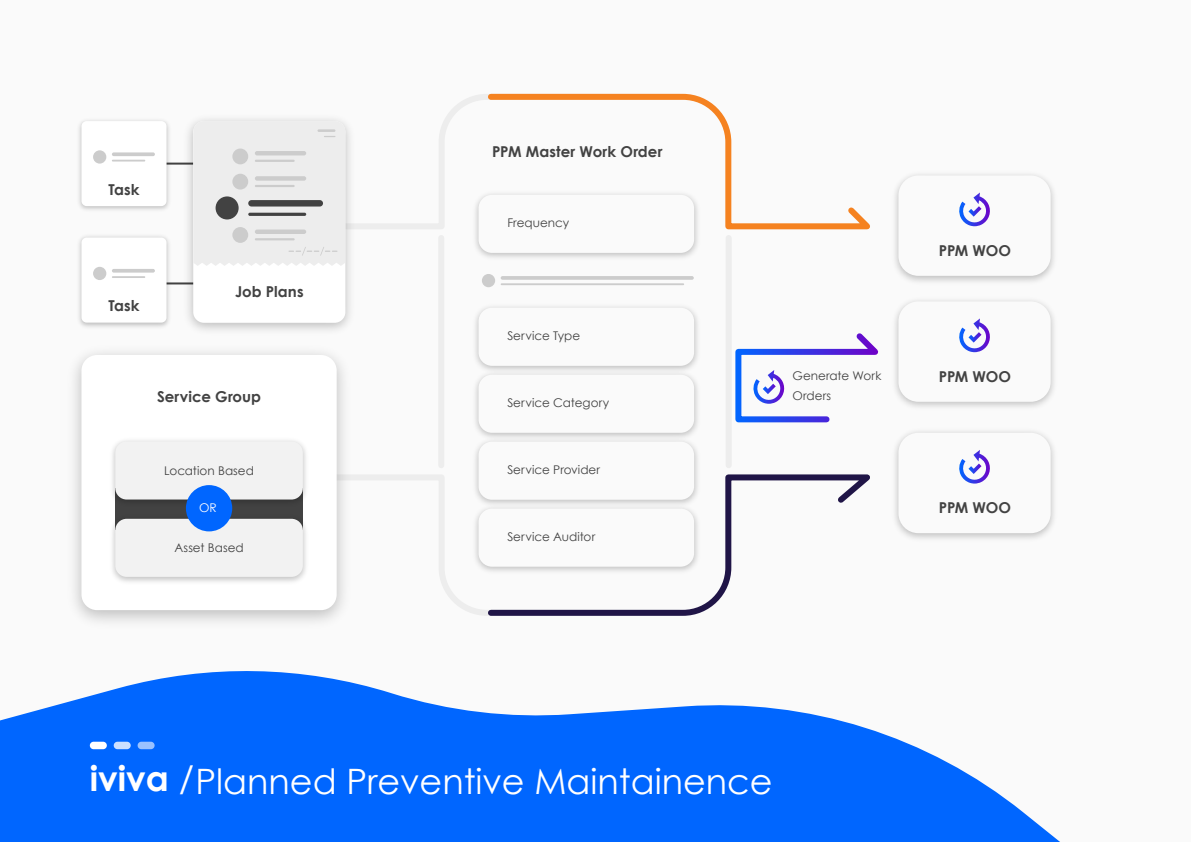
<style>
.page{position:relative;width:1191px;height:842px;background:#fafafa}
.page>*{position:absolute;margin:0;border:0;box-sizing:border-box;transform-origin:0 0}
.t1{font:35px "Century Gothic";color:#fff}
.t2{font:700 35px "Century Gothic";color:#fff}
.t3{font:700 15px "Century Gothic";color:#424242}
.t4{font:12px/20px "Century Gothic";color:#424242}
.t5{font:12px "Century Gothic";color:#fff}
.s1{font-weight:400}
</style>
<div class="page">
<svg style="left:0;top:671px;width:1060px;height:171px;fill:#06f"></svg>
<hr style="left:155px;top:282px;width:53px;height:2px;background:#424242">
<hr style="left:155px;top:163px;width:53px;height:2px;background:#424242">
<svg style="left:358px;top:475px;width:127px;height:141px"></svg>
<svg style="left:360px;top:94px;width:125px;height:135px"></svg>
<img style="left:469px;top:187px;width:229px;height:71px">
<div style="left:478px;top:195px;width:216px;height:58px;background:#fafafa;border-radius:13px"></div>
<img style="left:895px;top:174px;width:159px;height:108px">
<div style="left:898px;top:175px;width:152px;height:101px;background:#fafafa;border-radius:20px"></div>
<div style="left:478px;top:375px;width:216px;height:58px;background:#fafafa;border-radius:13px"></div>
<img style="left:469px;top:434px;width:229px;height:67px">
<div style="left:478px;top:442px;width:216px;height:58px;background:#fafafa;border-radius:13px"></div>
<img style="left:469px;top:501px;width:16px;height:77px">
<div style="left:478px;top:509px;width:216px;height:58px;background:#fafafa;border-radius:13px"></div>
<div style="left:90px;top:742px;width:17px;height:7px;background:#fff;border-radius:4px"></div>
<div style="left:114px;top:742px;width:17px;height:7px;background:#cce0ff;border-radius:4px"></div>
<div style="left:138px;top:742px;width:17px;height:7px;background:#99c1ff;border-radius:4px"></div>
<img style="left:179px;top:119px;width:181px;height:211px">
<div style="left:193px;top:121px;width:152px;height:202px;background:#fff;border-radius:11px"></div>
<svg style="left:193px;top:121px;width:152px;height:145px;background:#e2e2e2"></svg>
<img style="left:79px;top:120px;width:95px;height:90px">
<div style="left:81px;top:121px;width:85px;height:85px;background:#fff;border-radius:5px"></div>
<svg style="left:112px;top:152px;width:43px;height:4px"></svg>
<hr style="left:112px;top:160px;width:33px;height:2px;background:#ccc">
<div style="left:93px;top:150px;width:13px;height:14px;background:#ccc;border-radius:50%"></div>
<img style="left:79px;top:236px;width:95px;height:91px">
<div style="left:81px;top:238px;width:85px;height:85px;background:#fff;border-radius:5px"></div>
<svg style="left:112px;top:269px;width:43px;height:4px"></svg>
<hr style="left:112px;top:276px;width:33px;height:2px;background:#ccc">
<div style="left:93px;top:267px;width:13px;height:13px;background:#ccc;border-radius:50%"></div>
<div style="left:438px;top:238px;width:6px;height:227px;background:#ededed"></div>
<div style="left:81px;top:355px;width:256px;height:255px;background:#fff;border-radius:16px"></div>
<div style="left:115px;top:488px;width:188px;height:42px;background:#424242"></div>
<img style="left:112px;top:513px;width:194px;height:69px">
<div style="left:115px;top:519px;width:188px;height:58px;background:#f2f2f2;border-radius:11px"></div>
<img style="left:112px;top:440px;width:194px;height:70px">
<div style="left:115px;top:441px;width:188px;height:58px;background:#f2f2f2;border-radius:11px"></div>
<div style="left:186px;top:485px;width:46px;height:46px;background:#06f;border-radius:50%"></div>
<hr style="left:501px;top:276px;width:193px;height:4px;background:#ccc;border-radius:2px">
<hr style="left:501px;top:283px;width:183px;height:2px;background:#ccc">
<div style="left:482px;top:274px;width:13px;height:13px;background:#ccc;border-radius:50%"></div>
<svg style="left:485px;top:471px;width:385px;height:145px"></svg>
<svg style="left:485px;top:93px;width:385px;height:139px"></svg>
<div style="left:725px;top:238px;width:6px;height:227px;background:#ededed"></div>
<svg style="left:735px;top:333px;width:144px;height:90px"></svg>
<svg style="left:959px;top:192px;width:31px;height:34px"></svg>
<img style="left:895px;top:300px;width:159px;height:107px">
<div style="left:898px;top:301px;width:152px;height:101px;background:#fafafa;border-radius:20px"></div>
<svg style="left:959px;top:318px;width:31px;height:34px"></svg>
<img style="left:895px;top:431px;width:159px;height:108px">
<div style="left:898px;top:433px;width:152px;height:100px;background:#fafafa;border-radius:20px"></div>
<svg style="left:959px;top:450px;width:31px;height:34px"></svg>
<p class="t3" style="left:108px;top:180px;width:33px">Task</p>
<p class="t3" style="left:108px;top:296px;width:33px">Task</p>
<p class="t3" style="left:235px;top:282px;width:70px">Job Plans</p>
<p class="t3" style="left:157px;top:387px;width:106px">Service Group</p>
<p class="t4" style="left:164px;top:460px;width:91px">Location Based</p>
<p class="t5" style="left:199px;top:500px;width:19px">OR</p>
<p class="t4" style="left:174px;top:537px;width:71px">Asset Based</p>
<p class="t3" style="left:492px;top:142px;width:172px">PPM Master Work Order</p>
<p class="t4" style="left:507px;top:213px;width:63px">Frequency</p>
<p class="t4" style="left:507px;top:325px;width:74px">Service Type</p>
<p class="t4" style="left:507px;top:392px;width:103px">Service Category</p>
<p class="t4" style="left:507px;top:459px;width:94px">Service Provider</p>
<p class="t4" style="left:507px;top:526px;width:89px">Service Auditor</p>
<p class="t4" style="left:792px;top:366px;width:90px">Generate Work<br>Orders</p>
<p class="t3" style="left:939px;top:241px;width:74px">PPM WOO</p>
<p class="t3" style="left:939px;top:367px;width:74px">PPM WOO</p>
<p class="t3" style="left:939px;top:498px;width:74px">PPM WOO</p>
<h1 class="t2" style="left:90px;top:756px;width:106px">iviva <span class="s1">/</span></h1>
<h1 class="t1" style="left:195px;top:760px;width:578px">Planned Preventive Maintainence</h1>
</div>
